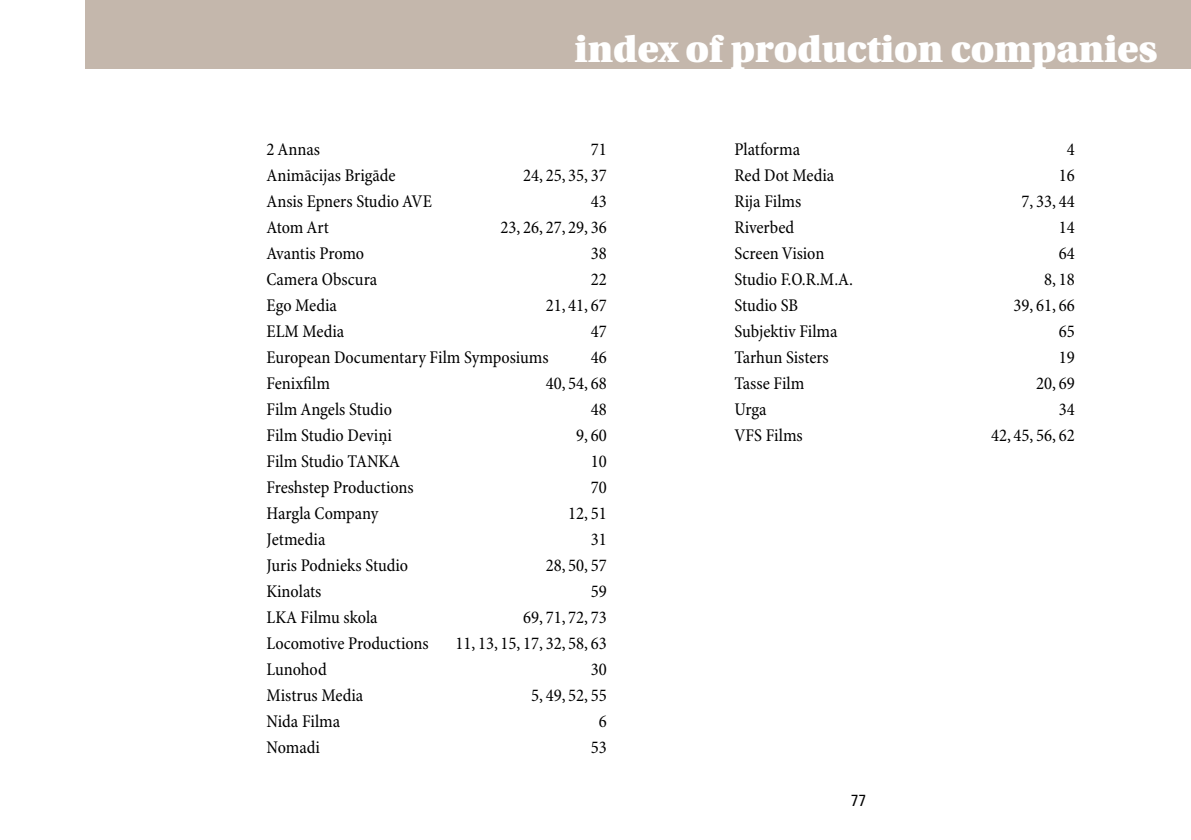
<style>
.page{position:relative;width:1191px;height:840px;background:#fff}
.page>*{position:absolute;margin:0;border:0;box-sizing:border-box;transform-origin:0 0}
.t1{font:900 36px "Utopia CE";color:#fff}
.t2{font:condensed 18px "Minion Pro";color:#000}
.t3{font:condensed 16px "Frutiger CE";color:#000}
</style>
<div class="page">
<div style="left:85px;top:0;width:1106px;height:68px;background:#c4b7ac"></div>
<h1 class="t1" style="left:574px;top:29px;width:584px">index of production companies</h1>
<p class="t2" style="left:266px;top:138px;width:55px">2 Annas</p>
<p class="t2" style="left:591px;top:138px;width:17px">71</p>
<p class="t2" style="left:266px;top:164px;width:131px">Animācijas Brigāde</p>
<p class="t2" style="left:523px;top:164px;width:85px">24, 25, 35, 37</p>
<p class="t2" style="left:266px;top:190px;width:167px">Ansis Epners Studio AVE</p>
<p class="t2" style="left:591px;top:190px;width:17px">43</p>
<p class="t2" style="left:266px;top:216px;width:64px">Atom Art</p>
<p class="t2" style="left:500px;top:216px;width:108px">23, 26, 27, 29, 36</p>
<p class="t2" style="left:266px;top:242px;width:99px">Avantis Promo</p>
<p class="t2" style="left:591px;top:242px;width:17px">38</p>
<p class="t2" style="left:266px;top:268px;width:112px">Camera Obscura</p>
<p class="t2" style="left:591px;top:268px;width:17px">22</p>
<p class="t2" style="left:266px;top:294px;width:72px">Ego Media</p>
<p class="t2" style="left:546px;top:294px;width:63px">21, 41, 67</p>
<p class="t2" style="left:266px;top:320px;width:79px">ELM Media</p>
<p class="t2" style="left:591px;top:320px;width:17px">47</p>
<p class="t2" style="left:266px;top:346px;width:284px">European Documentary Film Symposiums</p>
<p class="t2" style="left:591px;top:346px;width:17px">46</p>
<p class="t2" style="left:266px;top:372px;width:65px">Fenixfilm</p>
<p class="t2" style="left:546px;top:372px;width:63px">40, 54, 68</p>
<p class="t2" style="left:266px;top:398px;width:127px">Film Angels Studio</p>
<p class="t2" style="left:591px;top:398px;width:17px">48</p>
<p class="t2" style="left:266px;top:424px;width:127px">Film Studio Deviņi</p>
<p class="t2" style="left:576px;top:424px;width:32px">9, 60</p>
<p class="t2" style="left:266px;top:450px;width:135px">Film Studio TANKA</p>
<p class="t2" style="left:591px;top:450px;width:17px">10</p>
<p class="t2" style="left:266px;top:476px;width:149px">Freshstep Productions</p>
<p class="t2" style="left:591px;top:476px;width:17px">70</p>
<p class="t2" style="left:266px;top:502px;width:113px">Hargla Company</p>
<p class="t2" style="left:568px;top:502px;width:40px">12, 51</p>
<p class="t2" style="left:266px;top:528px;width:60px">Jetmedia</p>
<p class="t2" style="left:591px;top:528px;width:17px">31</p>
<p class="t2" style="left:266px;top:554px;width:143px">Juris Podnieks Studio</p>
<p class="t2" style="left:546px;top:554px;width:63px">28, 50, 57</p>
<p class="t2" style="left:266px;top:580px;width:57px">Kinolats</p>
<p class="t2" style="left:591px;top:580px;width:17px">59</p>
<p class="t2" style="left:266px;top:606px;width:113px">LKA Filmu skola</p>
<p class="t2" style="left:523px;top:606px;width:85px">69, 71, 72, 73</p>
<p class="t2" style="left:266px;top:632px;width:164px">Locomotive Productions</p>
<p class="t2" style="left:455px;top:632px;width:153px">11, 13, 15, 17, 32, 58, 63</p>
<p class="t2" style="left:266px;top:658px;width:62px">Lunohod</p>
<p class="t2" style="left:591px;top:658px;width:17px">30</p>
<p class="t2" style="left:266px;top:684px;width:98px">Mistrus Media</p>
<p class="t2" style="left:531px;top:684px;width:77px">5, 49, 52, 55</p>
<p class="t2" style="left:266px;top:710px;width:75px">Nida Filma</p>
<p class="t2" style="left:599px;top:710px;width:9px">6</p>
<p class="t2" style="left:266px;top:736px;width:55px">Nomadi</p>
<p class="t2" style="left:591px;top:736px;width:17px">53</p>
<p class="t2" style="left:734px;top:138px;width:67px">Platforma</p>
<p class="t2" style="left:1066px;top:138px;width:9px">4</p>
<p class="t2" style="left:734px;top:164px;width:101px">Red Dot Media</p>
<p class="t2" style="left:1058px;top:164px;width:17px">16</p>
<p class="t2" style="left:734px;top:190px;width:68px">Rija Films</p>
<p class="t2" style="left:1021px;top:190px;width:55px">7, 33, 44</p>
<p class="t2" style="left:734px;top:216px;width:61px">Riverbed</p>
<p class="t2" style="left:1058px;top:216px;width:17px">14</p>
<p class="t2" style="left:734px;top:242px;width:91px">Screen Vision</p>
<p class="t2" style="left:1058px;top:242px;width:17px">64</p>
<p class="t2" style="left:734px;top:268px;width:120px">Studio F.O.R.M.A.</p>
<p class="t2" style="left:1044px;top:268px;width:32px">8, 18</p>
<p class="t2" style="left:734px;top:294px;width:65px">Studio SB</p>
<p class="t2" style="left:1013px;top:294px;width:63px">39, 61, 66</p>
<p class="t2" style="left:734px;top:320px;width:105px">Subjektiv Filma</p>
<p class="t2" style="left:1058px;top:320px;width:17px">65</p>
<p class="t2" style="left:734px;top:346px;width:96px">Tarhun Sisters</p>
<p class="t2" style="left:1058px;top:346px;width:17px">19</p>
<p class="t2" style="left:734px;top:372px;width:71px">Tasse Film</p>
<p class="t2" style="left:1036px;top:372px;width:40px">20, 69</p>
<p class="t2" style="left:734px;top:398px;width:34px">Urga</p>
<p class="t2" style="left:1058px;top:398px;width:17px">34</p>
<p class="t2" style="left:734px;top:424px;width:70px">VFS Films</p>
<p class="t2" style="left:991px;top:424px;width:85px">42, 45, 56, 62</p>
<p class="t3" style="left:850px;top:790px;width:17px">77</p>
</div>
